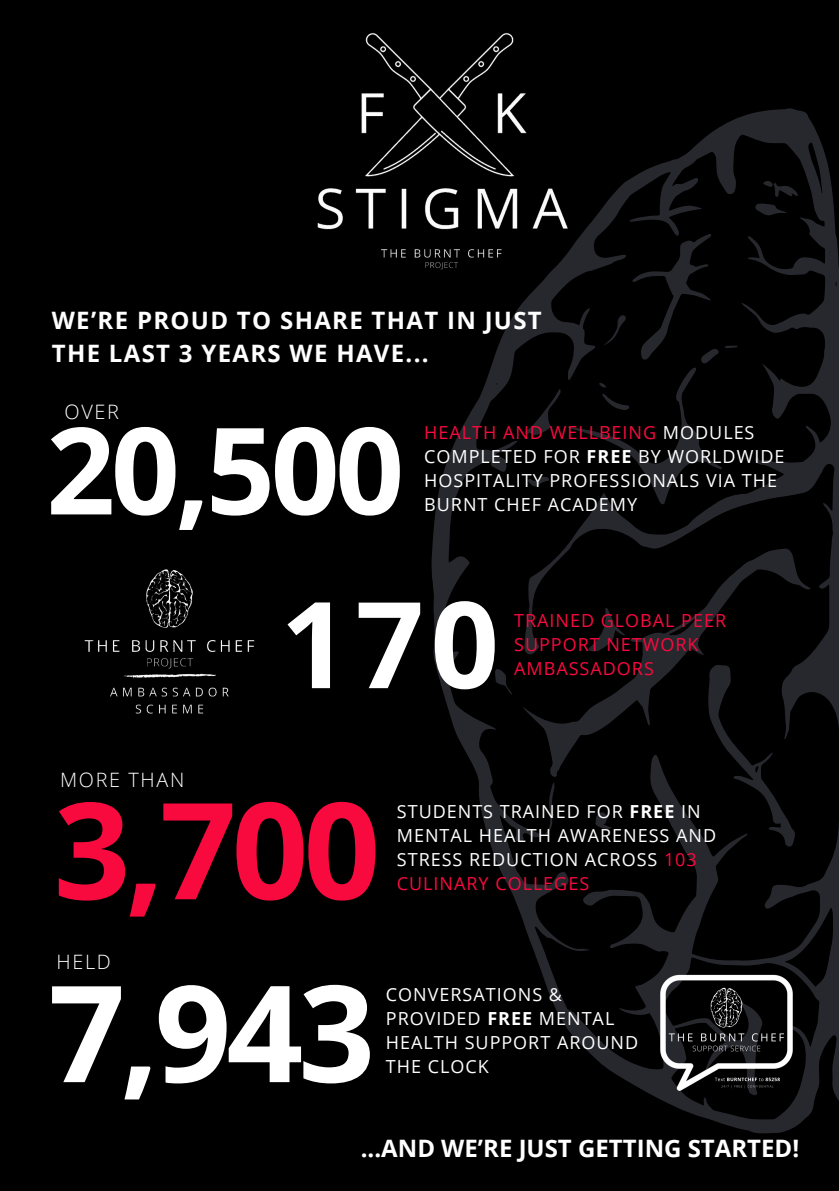
<style>
.page{position:relative;width:839px;height:1191px;background:#fff}
.page>*{position:absolute;margin:0;border:0;box-sizing:border-box;transform-origin:0 0}
.t1{font:700 134.4px "Open Sans";color:#f80a3e}
.t2{font:700 134.4px "Open Sans";color:#fff}
.t3{font:700 120.6px "Open Sans";color:#fff}
.t4{font:700 120px "Open Sans";color:#fff}
.t5{font:700 24px/33px "Open Sans";letter-spacing:.055em;color:#fff}
.t6{font:700 24px "Open Sans";color:#fff}
.t7{font:300 19.8px "Open Sans";letter-spacing:.085em;color:#fff}
.t8{font:18px/24px "Open Sans";letter-spacing:.055em;color:#fff}
.t9{font:18px/24px "Open Sans";letter-spacing:.055em;color:#f80a3e}
.s1{color:#f80a3e}
.s2{font-weight:700}
</style>
<div class="page">
<div style="left:0;top:0;width:838px;height:1191px;background:#000"></div>
<svg style="left:431px;top:108px;width:407px;height:1025px"></svg>
<svg style="left:522px;top:548px;width:288px;height:229px"></svg>
<svg style="left:708px;top:664px;width:87px;height:183px"></svg>
<svg style="left:588px;top:608px;width:37px;height:44px"></svg>
<svg style="left:525px;top:389px;width:36px;height:46px"></svg>
<svg style="left:754px;top:203px;width:32px;height:13px"></svg>
<svg style="left:595px;top:812px;width:17px;height:18px"></svg>
<svg style="left:495px;top:669px;width:17px;height:26px"></svg>
<svg style="left:545px;top:782px;width:10px;height:53px"></svg>
<svg style="left:527px;top:477px;width:22px;height:9px"></svg>
<svg style="left:763px;top:180px;width:34px;height:17px"></svg>
<svg style="left:568px;top:234px;width:170px;height:271px"></svg>
<img style="left:84px;top:569px;width:171px;height:145px">
<img style="left:317px;top:33px;width:316px;height:250px">
<img style="left:657px;top:962px;width:138px;height:138px">
<p class="t5" style="left:52px;top:303px;width:491px">WE’RE PROUD TO SHARE THAT IN JUST<br>THE LAST 3 YEARS WE HAVE...</p>
<p class="t7" style="left:64px;top:398px;width:56px">OVER</p>
<p class="t3" style="left:46px;top:386px;width:359px">20,500</p>
<p class="t8" style="left:424px;top:420px;width:361px"><span class="s1">HEALTH AND WELLBEING</span> MODULES<br>COMPLETED FOR <span class="s2">FREE</span> BY WORLDWIDE<br>HOSPITALITY PROFESSIONALS VIA THE</p>
<p class="t8" style="left:424px;top:492px;width:214px">BURNT CHEF ACADEMY</p>
<p class="t7" style="left:60px;top:765px;width:126px">MORE THAN</p>
<h3 class="t4" style="left:280px;top:560px;width:220px">170</h3>
<p class="t9" style="left:514px;top:608px;width:213px">TRAINED GLOBAL PEER<br>SUPPORT NETWORK</p>
<p class="t9" style="left:514px;top:656px;width:141px">AMBASSADORS</p>
<h2 class="t1" style="left:54px;top:756px;width:328px">3,700</h2>
<p class="t8" style="left:397px;top:799px;width:321px">STUDENTS TRAINED FOR <span class="s2">FREE</span> IN<br>MENTAL HEALTH AWARENESS AND<br>STRESS REDUCTION ACROSS <span class="s1">103<br>CULINARY COLLEGES</span></p>
<p class="t7" style="left:57px;top:948px;width:56px">HELD</p>
<h2 class="t2" style="left:48px;top:939px;width:328px">7,943</h2>
<h1 class="t8" style="left:386px;top:982px;width:254px">CONVERSATIONS &amp;<br>PROVIDED <span class="s2">FREE</span> MENTAL<br>HEALTH SUPPORT AROUND<br>THE CLOCK</h1>
<p class="t6" style="left:361px;top:1131px;width:440px">...AND WE’RE JUST GETTING STARTED!</p>
</div>
